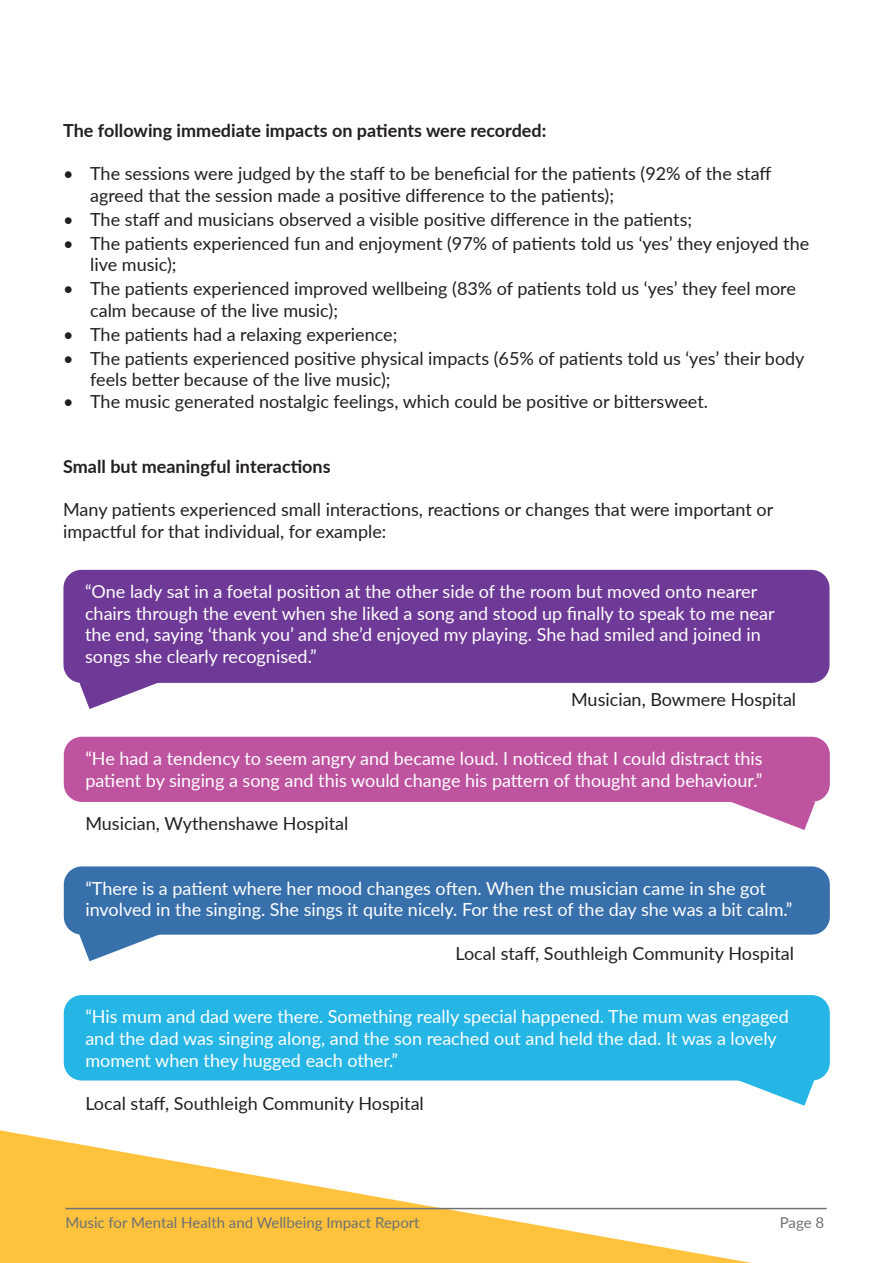
<style>
.page{position:relative;width:893px;height:1263px;background:#fff}
.page>*{position:absolute;margin:0;border:0;box-sizing:border-box;transform-origin:0 0}
.t1{font:18px/21.6px "Lato";color:#231f20}
.t2{font:18px/21.6px "Lato";color:#fff}
.t3{font:700 18px "Lato";color:#231f20}
.t4{font:15px "Lato";color:#6d7172}
</style>
<div class="page">
<svg style="left:0;top:1130px;width:752px;height:133px"></svg>
<svg style="left:719px;top:1080px;width:96px;height:26px"></svg>
<hr style="left:65px;top:1208px;width:761px;height:1px;background:#6d7172">
<svg style="left:731px;top:802px;width:84px;height:28px"></svg>
<div style="left:63px;top:570px;width:766px;height:113px;background:#6f3997;border-radius:18px"></div>
<svg style="left:79px;top:682px;width:96px;height:27px"></svg>
<div style="left:64px;top:737px;width:766px;height:65px;background:#be53a0;border-radius:18px"></div>
<svg style="left:79px;top:935px;width:79px;height:26px"></svg>
<div style="left:64px;top:866px;width:766px;height:69px;background:#3870ac;border-radius:18px"></div>
<div style="left:64px;top:995px;width:766px;height:85px;background:#26b6e6;border-radius:18px"></div>
<p class="t3" style="left:63px;top:117px;width:485px">The following immediate impacts on pa琀椀ents were recorded:</p>
<p class="t1" style="left:90px;top:164px;width:683px;text-indent:-27px">• The sessions were judged by the sta昀昀 to be bene昀椀cial for the pa琀椀ents (92% of the sta昀昀agreed that the session made a posi琀椀ve di昀昀erence to the pa琀椀ents);</p>
<p class="t1" style="left:63px;top:209px;width:630px">• The sta昀昀 and musicians observed a visible posi琀椀ve di昀昀erence in the pa琀椀ents;</p>
<p class="t1" style="left:90px;top:233px;width:721px;text-indent:-27px">• The pa琀椀ents experienced fun and enjoyment (97% of pa琀椀ents told us ‘yes’ they enjoyed the live music);</p>
<p class="t1" style="left:90px;top:279px;width:707px;text-indent:-27px">• The pa琀椀ents experienced improved wellbeing (83% of pa琀椀ents told us ‘yes’ they feel more calm because of the live music);</p>
<p class="t1" style="left:63px;top:325px;width:336px">• The pa琀椀ents had a relaxing experience;</p>
<p class="t1" style="left:90px;top:349px;width:716px;text-indent:-27px">• The pa琀椀ents experienced posi琀椀ve physical impacts (65% of pa琀椀ents told us ‘yes’ their body feels be琀琀er because of the live music);</p>
<p class="t1" style="left:63px;top:392px;width:646px">• The music generated nostalgic feelings, which could be posi琀椀ve or bi琀琀ersweet.</p>
<p class="t3" style="left:63px;top:453px;width:269px">Small but meaningful interac琀椀ons</p>
<p class="t1" style="left:63px;top:498px;width:712px">Many pa琀椀ents experienced small interac琀椀ons, reac琀椀ons or changes that were important or impac琀昀ul for that individual, for example:</p>
<p class="t2" style="left:85px;top:580px;width:691px">“One lady sat in a foetal posi琀椀on at the other side of the room but moved onto nearer chairs through the event when she liked a song and stood up 昀椀nally to speak to me near the end, saying ‘thank you’ and she’d enjoyed my playing. She had smiled and joined in songs she clearly recognised.”</p>
<p class="t1" style="left:571px;top:688px;width:227px">Musician, Bowmere Hospital</p>
<p class="t2" style="left:85px;top:747px;width:679px">“He had a tendency to seem angry and became loud. I no琀椀ced that I could distract this pa琀椀ent by singing a song and this would change his pa琀琀ern of thought and behaviour.”</p>
<p class="t1" style="left:85px;top:814px;width:265px">Musician, Wythenshawe Hospital</p>
<p class="t2" style="left:85px;top:877px;width:709px">“There is a pa琀椀ent where her mood changes o昀琀en. When the musician came in she got involved in the singing. She sings it quite nicely. For the rest of the day she was a bit calm.”</p>
<p class="t1" style="left:455px;top:941px;width:340px">Local sta昀昀, Southleigh Community Hospital</p>
<p class="t2" style="left:85px;top:1007px;width:705px">“His mum and dad were there. Something really special happened. The mum was engaged and the dad was singing along, and the son reached out and held the dad. It was a lovely moment when they hugged each other.”</p>
<p class="t1" style="left:85px;top:1092px;width:340px">Local sta昀昀, Southleigh Community Hospital</p>
<p class="t4" style="left:65px;top:1216px;width:356px">Music for Mental Health and Wellbeing Impact Report</p>
<p class="t4" style="left:780px;top:1212px;width:46px">Page 8</p>
</div>
